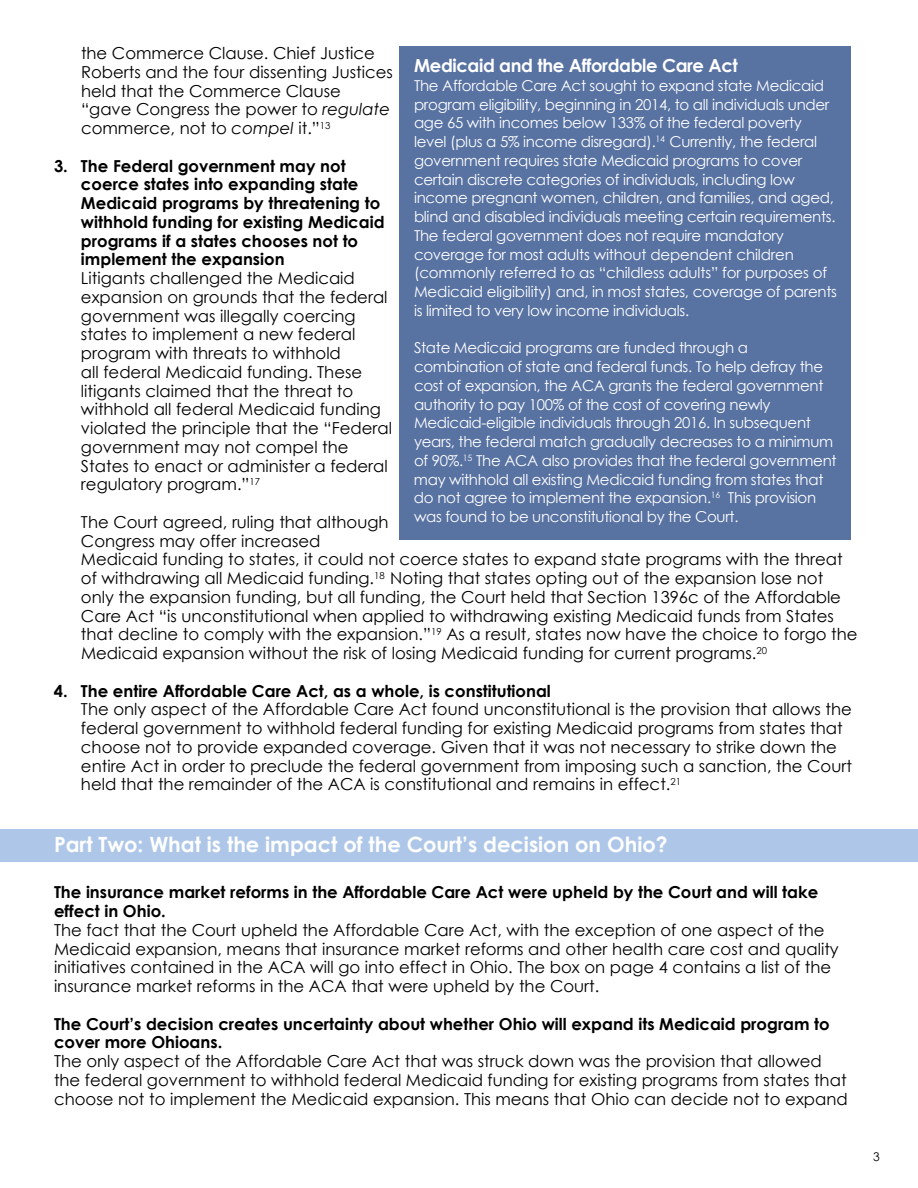
<style>
.page{position:relative;width:918px;height:1188px;background:#fff}
.page>*{position:absolute;margin:0;border:0;box-sizing:border-box;transform-origin:0 0}
.t1{font:700 21px "Century Gothic";color:#fff}
.t2{font:700 18px "Century Gothic";letter-spacing:-.02em;color:#fff}
.t3{font:16.5px/18.8px "Century Gothic";color:#000}
.t4{font:700 16.5px/18.8px "Century Gothic";color:#000}
.t5{font:15px/18.8px "Century Gothic";letter-spacing:-.02em;color:#fff}
.t6{font:12px "Century Gothic";color:#000}
.s1{font-style:italic}
</style>
<div class="page">
<div style="left:0;top:829px;width:918px;height:32px;background:#aec7e8"></div>
<div style="left:400px;top:47px;width:451px;height:493px;background:#5872a2"></div>
<p class="t3" style="left:81px;top:44px;width:313px">the Commerce Clause. Chief Justice Roberts and the four dissenting Justices held that the Commerce Clause “gave Congress the power to <span class="s1">regulate </span>commerce, not to <span class="s1">compel</span> it.”<sup>13</sup></p>
<p class="t4" style="left:81px;top:156px;width:305px;text-indent:-27px">3. The Federal government may not coerce states into expanding state Medicaid programs by threatening to withhold funding for existing Medicaid programs if a states chooses not to implement the expansion</p>
<p class="t3" style="left:81px;top:269px;width:312px">Litigants challenged the Medicaid expansion on grounds that the federal government was illegally coercing states to implement a new federal program with threats to withhold<br>all federal Medicaid funding. These litigants claimed that the threat to withhold all federal Medicaid funding violated the principle that the “Federal government may not compel the States to enact or administer a federal regulatory program.”<sup>17</sup></p>
<p class="t3" style="left:81px;top:512px;width:778px">The Court agreed, ruling that although<br>Congress may offer increased<br>Medicaid funding to states, it could not coerce states to expand state programs with the threat of withdrawing all Medicaid funding.<sup>18</sup> Noting that states opting out of the expansion lose not only the expansion funding, but all funding, the Court held that Section 1396c of the Affordable Care Act “is unconstitutional when applied to withdrawing existing Medicaid funds from States that decline to comply with the expansion.”<sup>19</sup> As a result, states now have the choice to forgo the Medicaid expansion without the risk of losing Medicaid funding for current programs.<sup>20</sup></p>
<p class="t4" style="left:54px;top:681px;width:498px">4. The entire Affordable Care Act, as a whole, is constitutional</p>
<p class="t3" style="left:81px;top:700px;width:772px">The only aspect of the Affordable Care Act found unconstitutional is the provision that allows the federal government to withhold federal funding for existing Medicaid programs from states that choose not to provide expanded coverage. Given that it was not necessary to strike down the entire Act in order to preclude the federal government from imposing such a sanction, the Court held that the remainder of the ACA is constitutional and remains in effect.<sup>21</sup></p>
<p class="t2" style="left:414px;top:52px;width:325px">Medicaid and the Affordable Care Act</p>
<p class="t5" style="left:414px;top:76px;width:425px">The Affordable Care Act sought to expand state Medicaid program eligibility, beginning in 2014, to all individuals under age 65 with incomes below 133% of the federal poverty level (plus a 5% income disregard).<sup>14</sup> Currently, the federal government requires state Medicaid programs to cover certain discrete categories of individuals, including low income pregnant women, children, and families, and aged, blind and disabled individuals meeting certain requirements.<br>The federal government does not require mandatory coverage for most adults without dependent children (commonly referred to as “childless adults” for purposes of Medicaid eligibility) and, in most states, coverage of parents is limited to very low income individuals.</p>
<p class="t5" style="left:414px;top:338px;width:424px">State Medicaid programs are funded through a combination of state and federal funds. To help defray the cost of expansion, the ACA grants the federal government authority to pay 100% of the cost of covering newly Medicaid-eligible individuals through 2016. In subsequent years, the federal match gradually decreases to a minimum of 90%.<sup>15</sup> The ACA also provides that the federal government may withhold all existing Medicaid funding from states that do not agree to implement the expansion.<sup>16</sup> This provision was found to be unconstitutional by the Court.</p>
<p class="t1" style="left:54px;top:828px;width:615px">Part Two: What is the impact of the Court’s decision on Ohio?</p>
<p class="t4" style="left:54px;top:882px;width:766px">The insurance market reforms in the Affordable Care Act were upheld by the Court and will take effect in Ohio.</p>
<p class="t3" style="left:54px;top:920px;width:786px">The fact that the Court upheld the Affordable Care Act, with the exception of one aspect of the Medicaid expansion, means that insurance market reforms and other health care cost and quality initiatives contained in the ACA will go into effect in Ohio. The box on page 4 contains a list of the insurance market reforms in the ACA that were upheld by the Court.</p>
<p class="t4" style="left:54px;top:1014px;width:777px">The Court’s decision creates uncertainty about whether Ohio will expand its Medicaid program to cover more Ohioans.</p>
<p class="t3" style="left:54px;top:1052px;width:795px">The only aspect of the Affordable Care Act that was struck down was the provision that allowed the federal government to withhold federal Medicaid funding for existing programs from states that choose not to implement the Medicaid expansion. This means that Ohio can decide not to expand</p>
<p class="t6" style="left:873px;top:1148px;width:8px">3</p>
</div>
